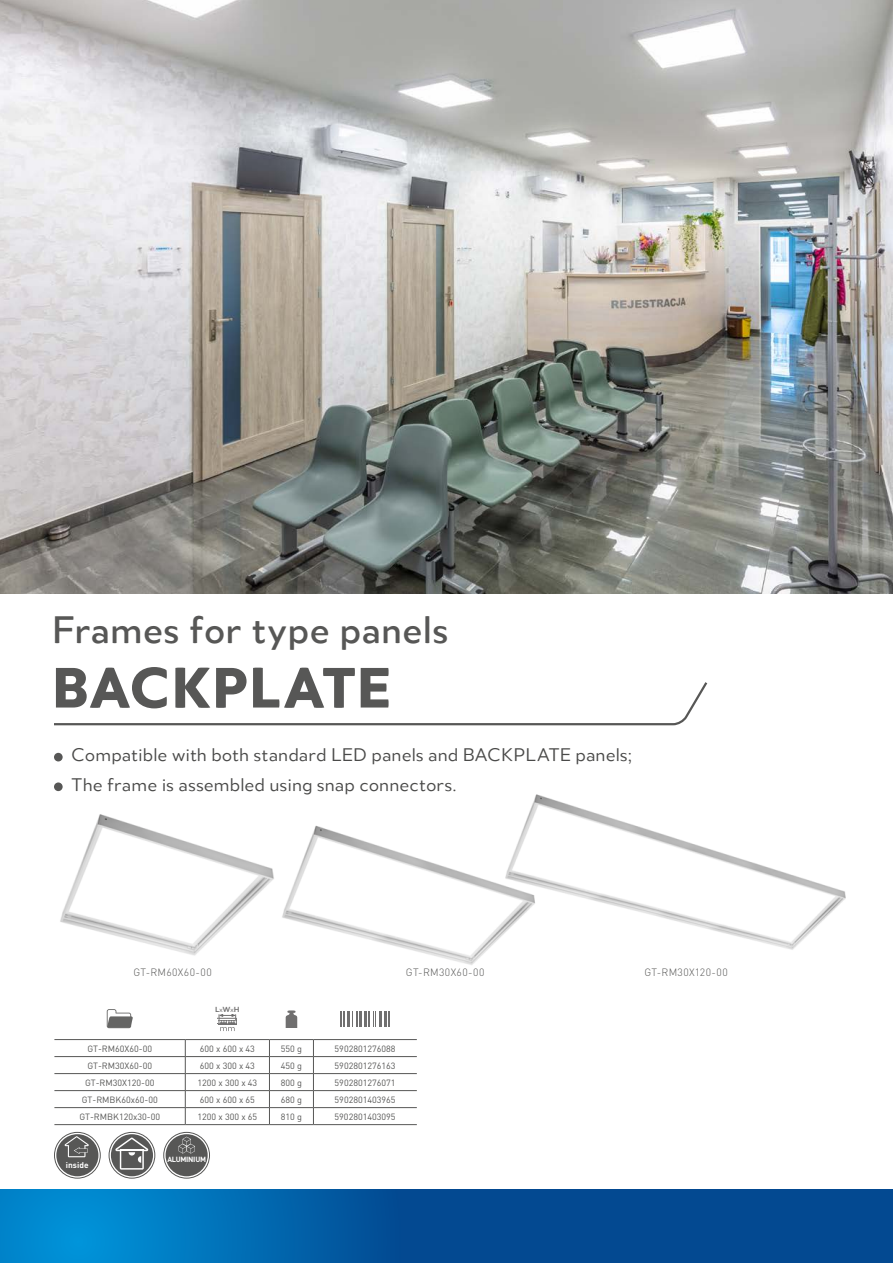
<style>
.page{position:relative;width:893px;height:1263px;background:#fff}
.page>*{position:absolute;margin:0;border:0;box-sizing:border-box;transform-origin:0 0}
.t1{font:900 60.9px "Merel";letter-spacing:-.01em;color:#575756}
.t2{font:500 41.1px "Merel";letter-spacing:-.005em;color:#575756}
.t3{font:19.65px/29.7px "Merel";color:#4a4a49}
.t4{font:300 10.5px "DIN Pro";letter-spacing:.035em;color:#575756}
.t5{font:9px "DIN Pro";color:#575756}
.t6{font:700 8.25px "DIN Pro";color:#fff}
.t7{font:700 7.95px "Merel";color:#706f6f}
.t8{font:700 7.35px "DIN Pro";letter-spacing:-.03em;color:#fff}
.s1{font-weight:400}
</style>
<div class="page">
<div style="left:0;top:1189px;width:893px;height:74px;background:#034991"></div>
<svg style="left:0;top:1189px;width:357px;height:74px;background:#0078be"></svg>
<img style="left:284px;top:825px;width:207px;height:140px">
<img style="left:60px;top:814px;width:224px;height:142px">
<img style="left:491px;top:794px;width:355px;height:156px">
<img style="left:0;top:0;width:893px;height:594px">
<svg style="left:54px;top:682px;width:654px;height:44px"></svg>
<hr style="left:54px;top:1039px;width:131px;height:1px;background:#575756">
<hr style="left:185px;top:1039px;width:84px;height:1px;background:#575756">
<hr style="left:269px;top:1039px;width:44px;height:1px;background:#575756">
<hr style="left:313px;top:1039px;width:104px;height:1px;background:#575756">
<hr style="left:54px;top:1056px;width:131px;height:1px;background:#575756">
<hr style="left:185px;top:1056px;width:84px;height:1px;background:#575756">
<hr style="left:269px;top:1056px;width:44px;height:1px;background:#575756">
<hr style="left:313px;top:1056px;width:104px;height:1px;background:#575756">
<hr style="left:54px;top:1073px;width:131px;height:1px;background:#575756">
<hr style="left:54px;top:1090px;width:131px;height:1px;background:#575756">
<hr style="left:54px;top:1107px;width:131px;height:1px;background:#575756">
<hr style="left:54px;top:1124px;width:131px;height:1px;background:#575756">
<hr style="left:185px;top:1073px;width:84px;height:1px;background:#575756">
<hr style="left:185px;top:1090px;width:84px;height:1px;background:#575756">
<hr style="left:185px;top:1107px;width:84px;height:1px;background:#575756">
<svg style="left:185px;top:1040px;width:1px;height:84px"></svg>
<hr style="left:185px;top:1124px;width:84px;height:1px;background:#575756">
<hr style="left:269px;top:1073px;width:44px;height:1px;background:#575756">
<hr style="left:313px;top:1073px;width:104px;height:1px;background:#575756">
<hr style="left:269px;top:1090px;width:44px;height:1px;background:#575756">
<hr style="left:313px;top:1090px;width:104px;height:1px;background:#575756">
<hr style="left:269px;top:1107px;width:44px;height:1px;background:#575756">
<svg style="left:269px;top:1040px;width:1px;height:84px"></svg>
<hr style="left:313px;top:1107px;width:104px;height:1px;background:#575756">
<svg style="left:313px;top:1040px;width:1px;height:84px"></svg>
<hr style="left:269px;top:1124px;width:44px;height:1px;background:#575756">
<hr style="left:313px;top:1124px;width:104px;height:1px;background:#575756">
<svg style="left:107px;top:1009px;width:26px;height:19px"></svg>
<svg style="left:218px;top:1014px;width:19px;height:17px"></svg>
<svg style="left:286px;top:1010px;width:11px;height:17px"></svg>
<svg style="left:340px;top:1011px;width:50px;height:15px"></svg>
<svg style="left:109px;top:1132px;width:46px;height:47px"></svg>
<div style="left:110px;top:1133px;width:44px;height:44px;border:1px solid #fff;border-radius:50%"></div>
<svg style="left:115px;top:1137px;width:33px;height:32px"></svg>
<svg style="left:54px;top:1132px;width:47px;height:47px"></svg>
<div style="left:55px;top:1133px;width:45px;height:45px;border:1px solid #fff;border-radius:50%"></div>
<svg style="left:65px;top:1136px;width:24px;height:21px"></svg>
<svg style="left:163px;top:1132px;width:47px;height:47px"></svg>
<div style="left:164px;top:1133px;width:45px;height:44px;border:1px solid #fff;border-radius:50%"></div>
<svg style="left:178px;top:1136px;width:17px;height:17px"></svg>
<div style="left:54px;top:753px;width:9px;height:8px;background:#575756;border-radius:50%"></div>
<div style="left:54px;top:782px;width:9px;height:9px;background:#575756;border-radius:50%"></div>
<h2 class="t2" style="left:52px;top:597px;width:398px">Frames for type panels</h2>
<h1 class="t1" style="left:52px;top:636px;width:341px">BACKPLATE</h1>
<h3 class="t3" style="left:71px;top:739px;width:562px">Compatible with both standard LED panels and BACKPLATE panels;<br>The frame is assembled using snap connectors.</h3>
<p class="t4" style="left:133px;top:964px;width:80px">GT-RM60X60-00</p>
<p class="t4" style="left:406px;top:964px;width:80px">GT-RM30X60-00</p>
<p class="t4" style="left:644px;top:964px;width:85px">GT-RM30X120-00</p>
<p class="t7" style="left:215px;top:1003px;width:26px">L<span class="s1">x</span>W<span class="s1">x</span>H</p>
<p class="t5" style="left:88px;top:1042px;width:66px">GT-RM60X60-00</p>
<p class="t5" style="left:200px;top:1042px;width:57px">600 x 600 x 43</p>
<p class="t5" style="left:281px;top:1042px;width:23px">550 g</p>
<p class="t5" style="left:335px;top:1042px;width:63px">5902801276088</p>
<p class="t5" style="left:88px;top:1059px;width:66px">GT-RM30X60-00</p>
<p class="t5" style="left:200px;top:1059px;width:57px">600 x 300 x 43</p>
<p class="t5" style="left:281px;top:1059px;width:23px">450 g</p>
<p class="t5" style="left:335px;top:1059px;width:63px">5902801276163</p>
<p class="t5" style="left:85px;top:1076px;width:71px">GT-RM30X120-00</p>
<p class="t5" style="left:197px;top:1076px;width:61px">1200 x 300 x 43</p>
<p class="t5" style="left:281px;top:1076px;width:23px">800 g</p>
<p class="t5" style="left:335px;top:1076px;width:63px">5902801276071</p>
<p class="t5" style="left:82px;top:1093px;width:77px">GT-RMBK60x60-00</p>
<p class="t5" style="left:200px;top:1093px;width:57px">600 x 600 x 65</p>
<p class="t5" style="left:281px;top:1093px;width:23px">680 g</p>
<p class="t5" style="left:335px;top:1093px;width:63px">5902801403965</p>
<p class="t5" style="left:80px;top:1110px;width:82px">GT-RMBK120x30-00</p>
<p class="t5" style="left:197px;top:1110px;width:61px">1200 x 300 x 65</p>
<p class="t5" style="left:281px;top:1110px;width:23px">810 g</p>
<p class="t5" style="left:335px;top:1110px;width:63px">5902801403095</p>
<p class="t6" style="left:66px;top:1158px;width:24px">inside</p>
<p class="t8" style="left:167px;top:1153px;width:40px">ALUMINIUM</p>
</div>
